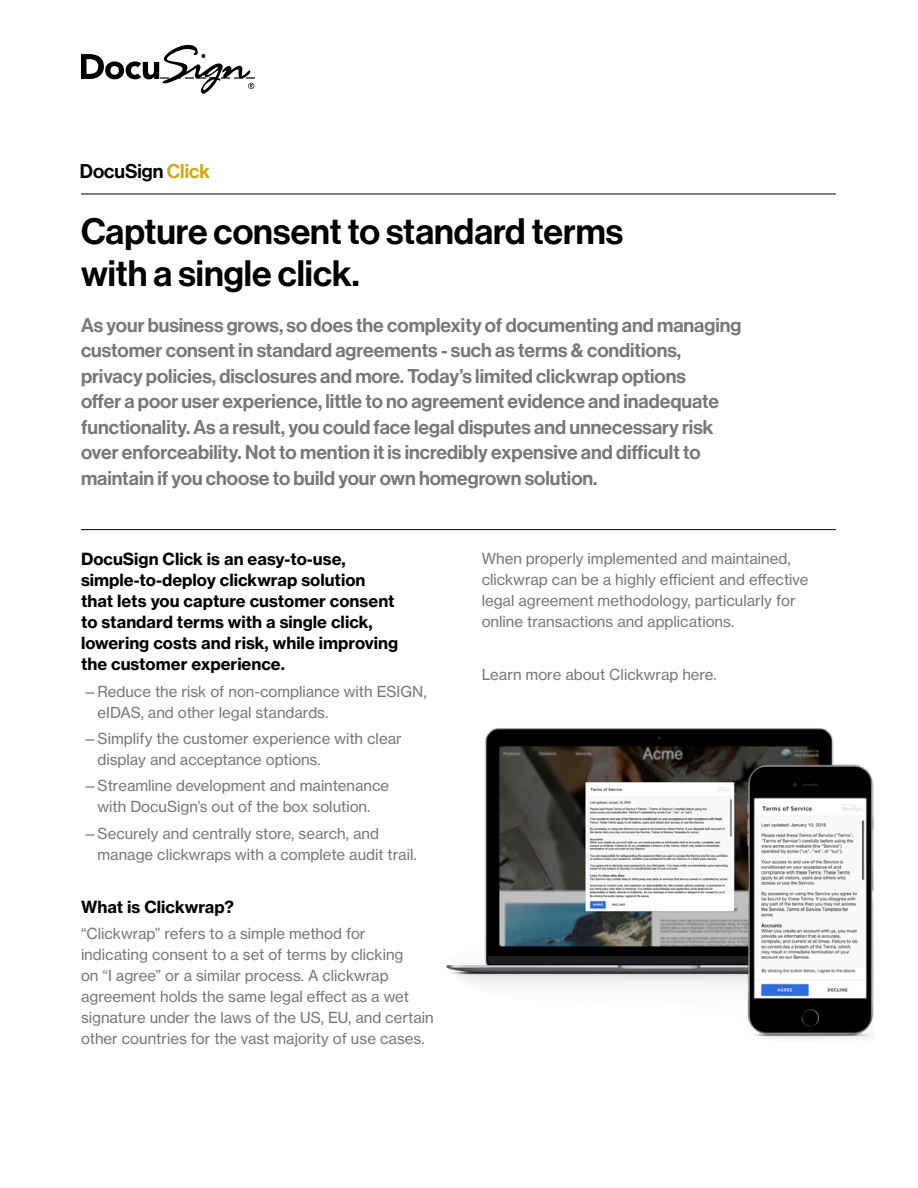
<style>
.page{position:relative;width:918px;height:1188px;background:#fff}
.page>*{position:absolute;margin:0;border:0;box-sizing:border-box;transform-origin:0 0}
.t1{font:36px/42px "N Haas Grotesk DS Std 65 Md";color:#000}
.t2{font:19.5px/25.5px "N Haas Grotesk DS Std 65 Md";color:#77787b}
.t3{font:19.5px "N Haas Grotesk DS Std 65 Md";color:#000}
.t4{font:16.5px/21px "N Haas Grotesk TX Std 75 Bd";color:#000}
.t5{font:15px/21px "N Haas Grotesk TX Std 55 Rg";color:#77787b}
.s1{color:#d0ab00}
</style>
<div class="page">
<img style="left:446px;top:728px;width:428px;height:311px">
<hr style="left:81px;top:194px;width:755px;height:1px;background:#000">
<hr style="left:81px;top:529px;width:755px;height:1px;background:#000">
<svg style="left:81px;top:45px;width:174px;height:49px"></svg>
<h2 class="t3" style="left:80px;top:160px;width:132px">DocuSign <span class="s1">Click</span></h2>
<h1 class="t1" style="left:81px;top:211px;width:544px">Capture consent to standard terms with a single click.</h1>
<p class="t2" style="left:81px;top:312px;width:662px">As your business grows, so does the complexity of documenting and managing customer consent in standard agreements - such as terms &amp; conditions, privacy policies, disclosures and more. Today’s limited clickwrap options<br>offer a poor user experience, little to no agreement evidence and inadequate functionality. As a result, you could face legal disputes and unnecessary risk over enforceability. Not to mention it is incredibly expensive and difficult to maintain if you choose to build your own homegrown solution.</p>
<p class="t4" style="left:81px;top:549px;width:319px">DocuSign Click is an easy-to-use, simple-to-deploy clickwrap solution that lets you capture customer consent to standard terms with a single click, lowering costs and risk, while improving the customer experience.</p>
<p class="t5" style="left:98px;top:681px;width:331px;text-indent:-15px">—Reduce the risk of non-compliance with ESIGN, eIDAS, and other legal standards.</p>
<p class="t5" style="left:98px;top:728px;width:306px;text-indent:-15px">—Simplify the customer experience with clear display and acceptance options.</p>
<p class="t5" style="left:82px;top:775px;width:308px;text-align:center">—Streamline development and maintenance with DocuSign’s out of the box solution.</p>
<p class="t5" style="left:98px;top:823px;width:321px;text-indent:-15px">—Securely and centrally store, search, and manage clickwraps with a complete audit trail.</p>
<p class="t4" style="left:81px;top:896px;width:154px">What is Clickwrap?</p>
<p class="t5" style="left:81px;top:923px;width:354px">“Clickwrap” refers to a simple method for indicating consent to a set of terms by clicking<br>on “I agree” or a similar process. A clickwrap agreement holds the same legal effect as a wet signature under the laws of the US, EU, and certain other countries for the vast majority of use cases.</p>
<p class="t5" style="left:482px;top:548px;width:328px">When properly implemented and maintained, clickwrap can be a highly efficient and effective legal agreement methodology, particularly for online transactions and applications.</p>
<p class="t5" style="left:482px;top:664px;width:237px">Learn more about Clickwrap here.</p>
</div>
